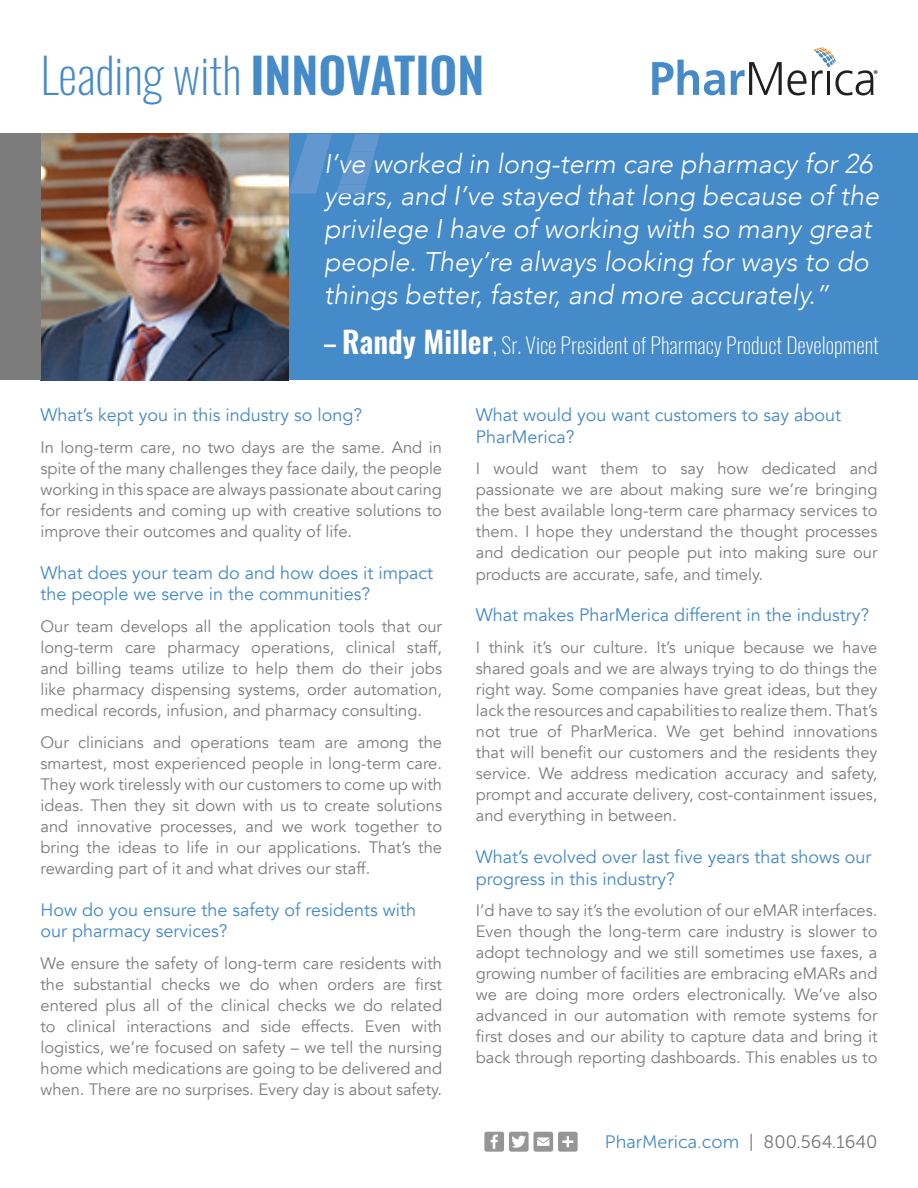
<style>
.page{position:relative;width:918px;height:1188px;background:#fff}
.page>*{position:absolute;margin:0;border:0;box-sizing:border-box;transform-origin:0 0}
.t1{font:200 48.6px "Oswald";color:#458ac9}
.t2{font:italic 300 27px/33px "Avenir";color:#fff;text-align:justify}
.t3{font:200 21.75px "Oswald";color:#fff}
.t4{font:18px/21.6px "Avenir";color:#458ac9}
.t5{font:18px "Museo Sans 300";color:#458ac9}
.t6{font:16.5px/21px "Avenir";color:#7b7c7b;text-align:justify}
.s1{font-weight:600}
.s2{font-weight:600;font-size:24px}
.s3{font-weight:600;font-size:30px}
.s4{font-size:24px}
.s5{color:#757679}
</style>
<div class="page">
<svg style="left:652px;top:60px;width:73px;height:35px"></svg>
<svg style="left:731px;top:47px;width:147px;height:48px"></svg>
<div style="left:288px;top:134px;width:630px;height:246px;background:#458ac9"></div>
<img style="left:40px;top:134px;width:248px;height:246px">
<svg style="left:288px;top:134px;width:92px;height:60px"></svg>
<img style="left:484px;top:1131px;width:94px;height:21px">
<div style="left:0;top:134px;width:40px;height:246px;background:#7b7c7b"></div>
<h1 class="t1" style="left:40px;top:33px;width:445px">Leading with <span class="s1">INNOVATION</span></h1>
<h2 class="t2" style="left:324px;top:147px;width:556px">I’ve worked in long-term care pharmacy for 26 years, and I’ve stayed that long because of the</h2>
<h2 class="t2" style="left:324px;top:213px;width:549px">privilege I have of working with so many great people. They’re always looking for ways to do things better, faster, and more accurately.”</h2>
<h3 class="t3" style="left:324px;top:326px;width:556px"><span class="s2">–</span> <span class="s3">Randy Miller</span><span class="s4">,</span> Sr. Vice President of Pharmacy Product Development</h3>
<p class="t4" style="left:40px;top:404px;width:323px">What’s kept you in this industry so long?</p>
<p class="t6" style="left:40px;top:437px;width:403px">In long-term care, no two days are the same. And in spite of the many challenges they face daily, the people working in this space are always passionate about caring for residents and coming up with creative solutions to improve their outcomes and quality of life.</p>
<p class="t4" style="left:40px;top:562px;width:394px">What does your team do and how does it impact the people we serve in the communities?</p>
<p class="t6" style="left:40px;top:616px;width:403px">Our team develops all the application tools that our long-term care pharmacy operations, clinical staff, and billing teams utilize to help them do their jobs like pharmacy dispensing systems, order automation, medical records, infusion, and pharmacy consulting.</p>
<p class="t6" style="left:40px;top:732px;width:403px">Our clinicians and operations team are among the smartest, most experienced people in long-term care.<br>They work tirelessly with our customers to come up with ideas. Then they sit down with us to create solutions and innovative processes, and we work together to bring the ideas to life in our applications. That’s the rewarding part of it and what drives our staff.</p>
<p class="t4" style="left:40px;top:899px;width:377px">How do you ensure the safety of residents with our pharmacy services?</p>
<p class="t6" style="left:40px;top:953px;width:403px">We ensure the safety of long-term care residents with the substantial checks we do when orders are first entered plus all of the clinical checks we do related to clinical interactions and side effects. Even with logistics, we’re focused on safety – we tell the nursing home which medications are going to be delivered and when. There are no surprises. Every day is about safety.</p>
<p class="t4" style="left:476px;top:404px;width:367px">What would you want customers to say about<br>PharMerica?</p>
<p class="t6" style="left:476px;top:459px;width:403px">I would want them to say how dedicated and passionate we are about making sure we’re bringing the best available long-term care pharmacy services to them. I hope they understand the thought processes and dedication our people put into making sure our products are accurate, safe, and timely.</p>
<p class="t4" style="left:476px;top:605px;width:395px">What makes PharMerica different in the industry?</p>
<p class="t6" style="left:476px;top:637px;width:403px">I think it’s our culture. It’s unique because we have shared goals and we are always trying to do things the right way. Some companies have great ideas, but they lack the resources and capabilities to realize them. That’s not true of PharMerica. We get behind innovations that will benefit our customers and the residents they service. We address medication accuracy and safety, prompt and accurate delivery, cost-containment issues, and everything in between.</p>
<p class="t4" style="left:476px;top:846px;width:397px">What’s evolved over last five years that shows our progress in this industry?</p>
<p class="t6" style="left:476px;top:901px;width:403px">I’d have to say it’s the evolution of our eMAR interfaces.<br>Even though the long-term care industry is slower to adopt technology and we still sometimes use faxes, a growing number of facilities are embracing eMARs and we are doing more orders electronically. We’ve also advanced in our automation with remote systems for first doses and our ability to capture data and bring it back through reporting dashboards. This enables us to</p>
<p class="t5" style="left:605px;top:1132px;width:274px">PharMerica.com <span class="s5">| 800.564.1640</span></p>
</div>
